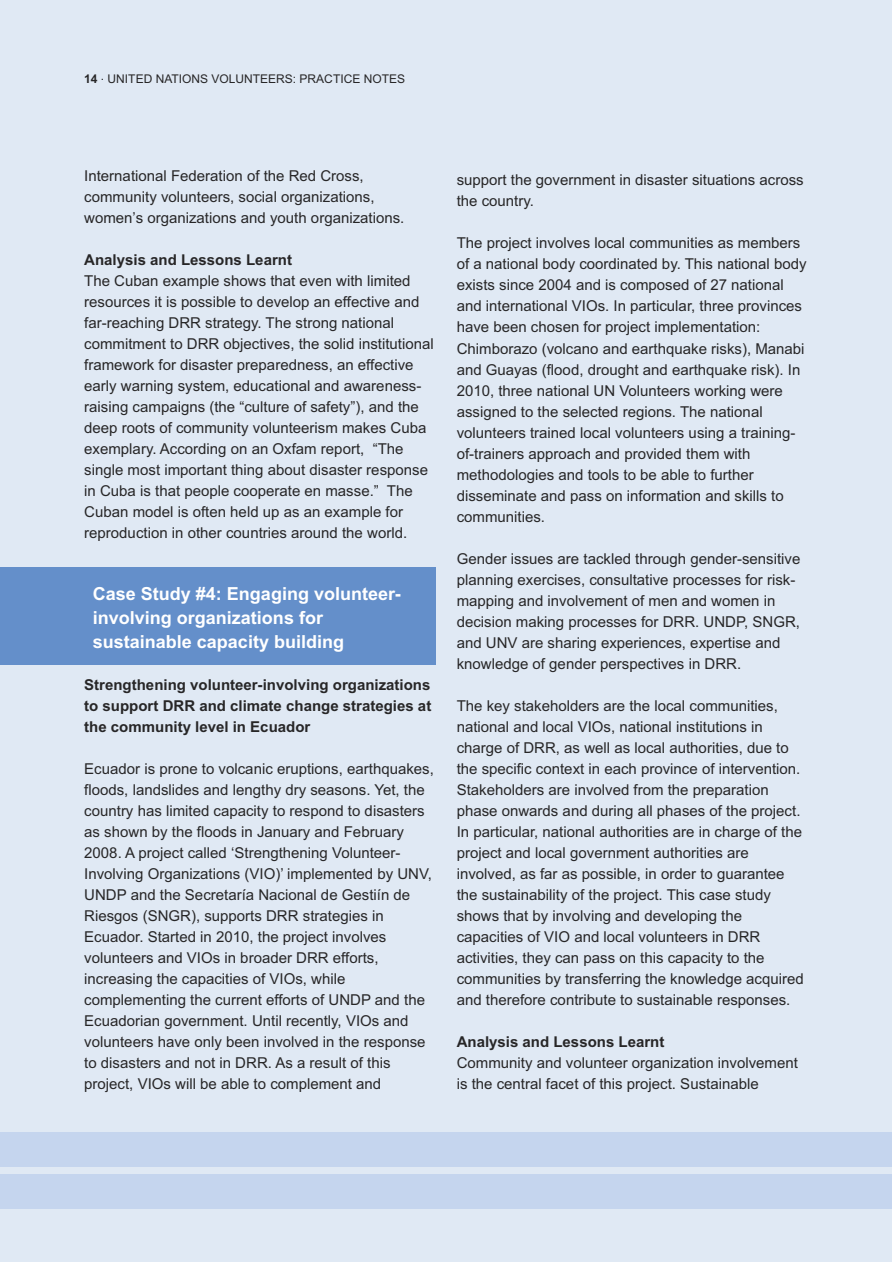
<style>
.page{position:relative;width:892px;height:1262px;background:#fff}
.page>*{position:absolute;margin:0;border:0;box-sizing:border-box;transform-origin:0 0}
.t1{font:700 18px/24px "Arial";color:#fff}
.t2{font:15px/21px "Arial";color:#272627}
.t3{font:700 15px/21px "Arial";color:#272627;text-align:justify}
.t4{font:12px "Arial";color:#272627}
.s1{font-weight:700}
</style>
<div class="page">
<div style="left:0;top:0;width:891px;height:1261px;background:#e0e9f4"></div>
<div style="left:0;top:1132px;width:891px;height:35px;background:#c5d5ee"></div>
<div style="left:0;top:1174px;width:891px;height:35px;background:#c5d5ee"></div>
<div style="left:0;top:567px;width:435px;height:97px;background:#648fca"></div>
<p class="t4" style="left:84px;top:74px;width:322px"><span class="s1">14</span> . UNITED NATIONS VOLUNTEERS: PRACTICE NOTES</p>
<p class="t2" style="left:84px;top:167px;width:321px">International Federation of the Red Cross, community volunteers, social organizations, women’s organizations and youth organizations.</p>
<p class="t3" style="left:84px;top:251px;width:209px">Analysis and Lessons Learnt</p>
<p class="t2" style="left:84px;top:272px;width:351px">The Cuban example shows that even with limited resources it is possible to develop an effective and far-reaching DRR strategy. The strong national commitment to DRR objectives, the solid institutional framework for disaster preparedness, an effective early warning system, educational and awareness&shy;raising campaigns (the “culture of safety”), and the deep roots of community volunteerism makes Cuba exemplary. According on an Oxfam report, “The single most important thing about disaster response in Cuba is that people cooperate en masse.” The Cuban model is often held up as an example for reproduction in other countries around the world.</p>
<p class="t1" style="left:93px;top:583px;width:310px">Case Study #4: Engaging volunteer&shy;involving organizations for sustainable capacity building</p>
<p class="t3" style="left:84px;top:675px;width:348px">Strengthening volunteer-involving organizations to support DRR and climate change strategies at the community level in Ecuador</p>
<p class="t2" style="left:84px;top:759px;width:351px">Ecuador is prone to volcanic eruptions, earthquakes, floods, landslides and lengthy dry seasons. Yet, the country has limited capacity to respond to disasters as shown by the floods in January and February 2008. A project called ‘Strengthening Volunteer-Involving Organizations (VIO)’ implemented by UNV, UNDP and the Secretaría Nacional de Gestiín de Riesgos (SNGR), supports DRR strategies in Ecuador. Started in 2010, the project involves volunteers and VIOs in broader DRR efforts, increasing the capacities of VIOs, while complementing the current efforts of UNDP and the Ecuadorian government. Until recently, VIOs and volunteers have only been involved in the response to disasters and not in DRR. As a result of this project, VIOs will be able to complement and</p>
<p class="t2" style="left:456px;top:171px;width:348px">support the government in disaster situations across the country.</p>
<p class="t2" style="left:456px;top:234px;width:351px">The project involves local communities as members of a national body coordinated by. This national body exists since 2004 and is composed of 27 national and international VIOs. In particular, three provinces have been chosen for project implementation:<br>Chimborazo (volcano and earthquake risks), Manabi and Guayas (flood, drought and earthquake risk). In 2010, three national UN Volunteers working were assigned to the selected regions. The national volunteers trained local volunteers using a training&shy;of-trainers approach and provided them with methodologies and tools to be able to further disseminate and pass on information and skills to communities.</p>
<p class="t2" style="left:456px;top:549px;width:345px">Gender issues are tackled through gender-sensitive planning exercises, consultative processes for risk&shy;mapping and involvement of men and women in decision making processes for DRR. UNDP, SNGR, and UNV are sharing experiences, expertise and knowledge of gender perspectives in DRR.</p>
<p class="t2" style="left:456px;top:696px;width:348px">The key stakeholders are the local communities, national and local VIOs, national institutions in charge of DRR, as well as local authorities, due to the specific context in each province of intervention.<br>Stakeholders are involved from the preparation phase onwards and during all phases of the project.<br>In particular, national authorities are in charge of the project and local government authorities are involved, as far as possible, in order to guarantee the sustainability of the project. This case study shows that by involving and developing the capacities of VIO and local volunteers in DRR activities, they can pass on this capacity to the communities by transferring the knowledge acquired and therefore contribute to sustainable responses.</p>
<p class="t3" style="left:456px;top:1032px;width:209px">Analysis and Lessons Learnt</p>
<p class="t2" style="left:456px;top:1053px;width:342px">Community and volunteer organization involvement is the central facet of this project. Sustainable</p>
</div>
